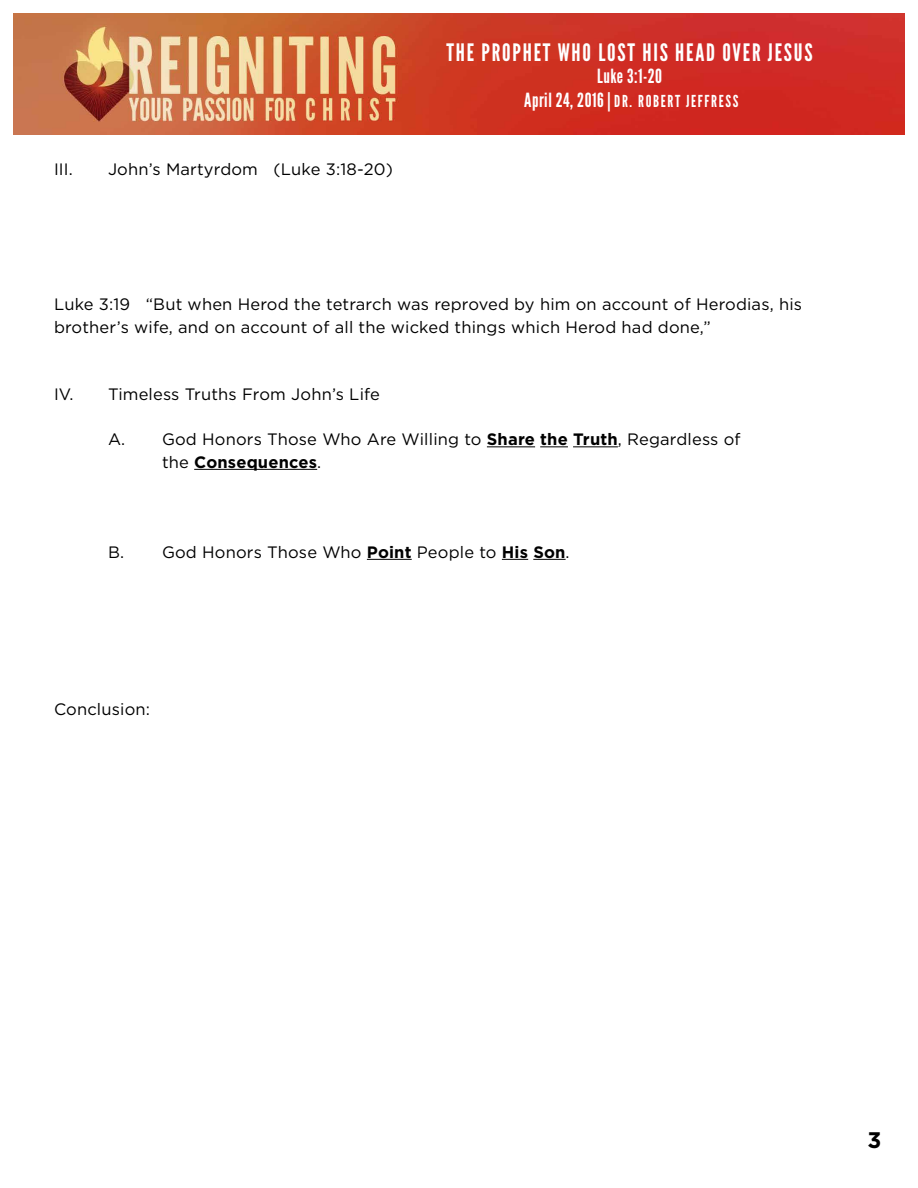
<style>
.page{position:relative;width:918px;height:1188px;background:#fff}
.page>*{position:absolute;margin:0;border:0;box-sizing:border-box;transform-origin:0 0}
.t1{font:24px "League Gothic";letter-spacing:.075em;color:#fff}
.t2{font:700 22.5px "Gotham";color:#000}
.t3{font:19.5px "League Gothic";letter-spacing:.025em;color:#fff}
.t4{font:16.5px/22.5px "Gotham";letter-spacing:.01em;color:#000}
.t5{font:16.5px "League Gothic";letter-spacing:.1em;color:#fff}
.s1{font-size:19.5px}
.s2{font-size:18px}
.s3{font-weight:700}
</style>
<div class="page">
<img style="left:14px;top:14px;width:890px;height:121px">
<hr style="left:487px;top:446px;width:48px;height:1px;background:#000">
<svg style="left:540px;top:446px;width:28px;height:1px"></svg>
<hr style="left:573px;top:446px;width:45px;height:1px;background:#000">
<hr style="left:194px;top:469px;width:123px;height:1px;background:#000">
<hr style="left:367px;top:559px;width:45px;height:1px;background:#000">
<svg style="left:502px;top:559px;width:26px;height:1px"></svg>
<hr style="left:533px;top:559px;width:33px;height:1px;background:#000">
<p class="t4" style="left:54px;top:158px;width:20px">III.</p>
<p class="t4" style="left:108px;top:158px;width:287px">John’s Martyrdom (Luke 3:18-20)</p>
<h1 class="t1" style="left:447px;top:39px;width:368px">THE PROPHET WHO LOST HIS HEAD OVER JESUS</h1>
<p class="t3" style="left:597px;top:65px;width:67px">Luke 3:1-20</p>
<p class="t5" style="left:524px;top:92px;width:216px"><span class="s1">April 24, 2016</span> <span class="s2">|</span> DR. ROBERT JEFFRESS</p>
<p class="t4" style="left:54px;top:293px;width:750px">Luke 3:19 “But when Herod the tetrarch was reproved by him on account of Herodias, his brother’s wife, and on account of all the wicked things which Herod had done,”</p>
<p class="t4" style="left:54px;top:383px;width:328px">IV. Timeless Truths From John’s Life</p>
<p class="t4" style="left:162px;top:428px;width:580px;text-indent:-54px">A. God Honors Those Who Are Willing to <span class="s3">Share the Truth</span>, Regardless of the <span class="s3">Consequences</span>.</p>
<p class="t4" style="left:108px;top:540px;width:463px">B. God Honors Those Who <span class="s3">Point</span> People to <span class="s3">His Son</span>.</p>
<p class="t4" style="left:54px;top:698px;width:97px">Conclusion:</p>
<h2 class="t2" style="left:868px;top:1125px;width:15px">3</h2>
</div>
